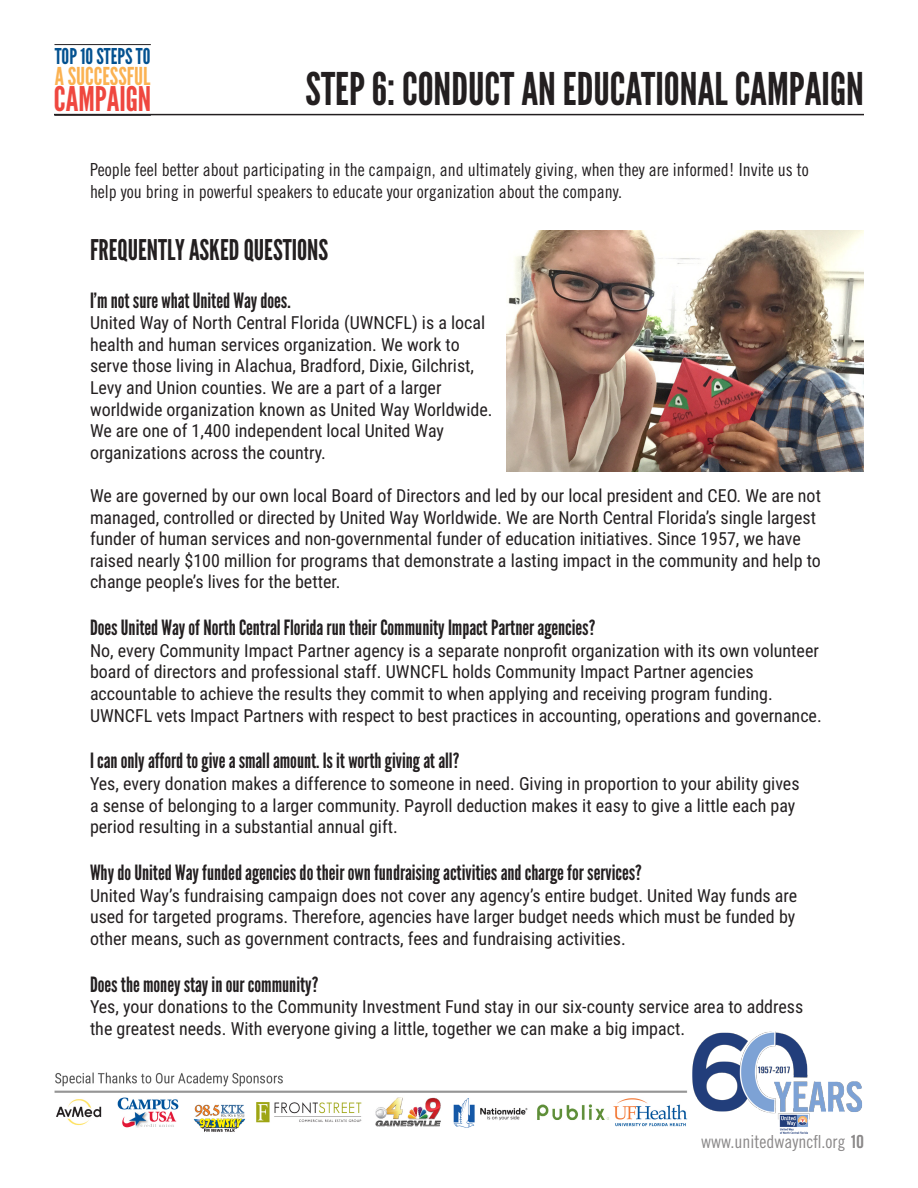
<style>
.page{position:relative;width:918px;height:1188px;background:#fff}
.page>*{position:absolute;margin:0;border:0;box-sizing:border-box;transform-origin:0 0}
.t1{font:45px "League Gothic";color:#231f20}
.t2{font:33.9px "League Gothic";color:#ef473f}
.t3{font:28.5px "League Gothic";color:#231f20}
.t4{font:24.6px "League Gothic";color:#fbb252}
.t5{font:21.75px "League Gothic";color:#035190}
.t6{font:21px "League Gothic";color:#231f20}
.t7{font:18px/21.6px "Roboto Condensed";color:#231f20}
.t8{font:18px/21.6px "Trade Gothic Cond Eighteen";color:#231f20}
.s1{font-family:"Trade Gothic Bold Cond Twenty"}
</style>
<div class="page">
<hr style="left:54px;top:114px;width:810px;height:1px;background:#231f20">
<img style="left:692px;top:1031px;width:170px;height:103px">
<hr style="left:54px;top:44px;width:97px;height:1px;background:#231f20">
<hr style="left:54px;top:115px;width:97px;height:1px;background:#231f20">
<img style="left:54px;top:1072px;width:633px;height:60px">
<img style="left:507px;top:230px;width:357px;height:242px">
<p class="t5" style="left:55px;top:43px;width:97px">TOP 10 STEPS TO</p>
<h3 class="t4" style="left:55px;top:61px;width:97px">A SUCCESSFUL</h3>
<h2 class="t2" style="left:54px;top:79px;width:99px">CAMPAIGN</h2>
<p class="t1" style="left:306px;top:62px;width:560px">STEP 6: CONDUCT AN EDUCATIONAL CAMPAIGN</p>
<p class="t8" style="left:90px;top:159px;width:720px">People feel better about participating in the campaign, and ultimately giving, when they are informed! Invite us to help you bring in powerful speakers to educate your organization about the company.</p>
<p class="t3" style="left:90px;top:233px;width:240px">FREQUENTLY ASKED QUESTIONS</p>
<p class="t6" style="left:90px;top:288px;width:202px">I’m not sure what United Way does.</p>
<p class="t7" style="left:90px;top:311px;width:404px">United Way of North Central Florida (UWNCFL) is a local health and human services organization. We work to serve those living in Alachua, Bradford, Dixie, Gilchrist, Levy and Union counties. We are a part of a larger worldwide organization known as United Way Worldwide.<br>We are one of 1,400 independent local United Way organizations across the country.</p>
<p class="t7" style="left:90px;top:484px;width:732px">We are governed by our own local Board of Directors and led by our local president and CEO. We are not managed, controlled or directed by United Way Worldwide. We are North Central Florida’s single largest funder of human services and non-governmental funder of education initiatives. Since 1957, we have raised nearly $100 million for programs that demonstrate a lasting impact in the community and help to change people’s lives for the better.</p>
<p class="t6" style="left:90px;top:615px;width:507px">Does United Way of North Central Florida run their Community Impact Partner agencies?</p>
<p class="t7" style="left:90px;top:639px;width:733px">No, every Community Impact Partner agency is a separate nonprofit organization with its own volunteer board of directors and professional staff. UWNCFL holds Community Impact Partner agencies accountable to achieve the results they commit to when applying and receiving program funding.<br>UWNCFL vets Impact Partners with respect to best practices in accounting, operations and governance.</p>
<p class="t6" style="left:90px;top:748px;width:371px">I can only afford to give a small amount. Is it worth giving at all?</p>
<p class="t7" style="left:90px;top:772px;width:711px">Yes, every donation makes a difference to someone in need. Giving in proportion to your ability gives a sense of belonging to a larger community. Payroll deduction makes it easy to give a little each pay period resulting in a substantial annual gift.</p>
<p class="t6" style="left:90px;top:860px;width:553px">Why do United Way funded agencies do their own fundraising activities and charge for services?</p>
<p class="t7" style="left:90px;top:884px;width:709px;text-align:justify">United Way’s fundraising campaign does not cover any agency’s entire budget. United Way funds are used for targeted programs. Therefore, agencies have larger budget needs which must be funded by other means, such as government contracts, fees and fundraising activities.</p>
<p class="t6" style="left:90px;top:972px;width:230px">Does the money stay in our community?</p>
<p class="t7" style="left:90px;top:995px;width:715px">Yes, your donations to the Community Investment Fund stay in our six-county service area to address the greatest needs. With everyone giving a little, together we can make a big impact.</p>
<p class="t8" style="left:701px;top:1131px;width:164px">www.unitedwayncfl.org <span class="s1">10</span></p>
</div>
